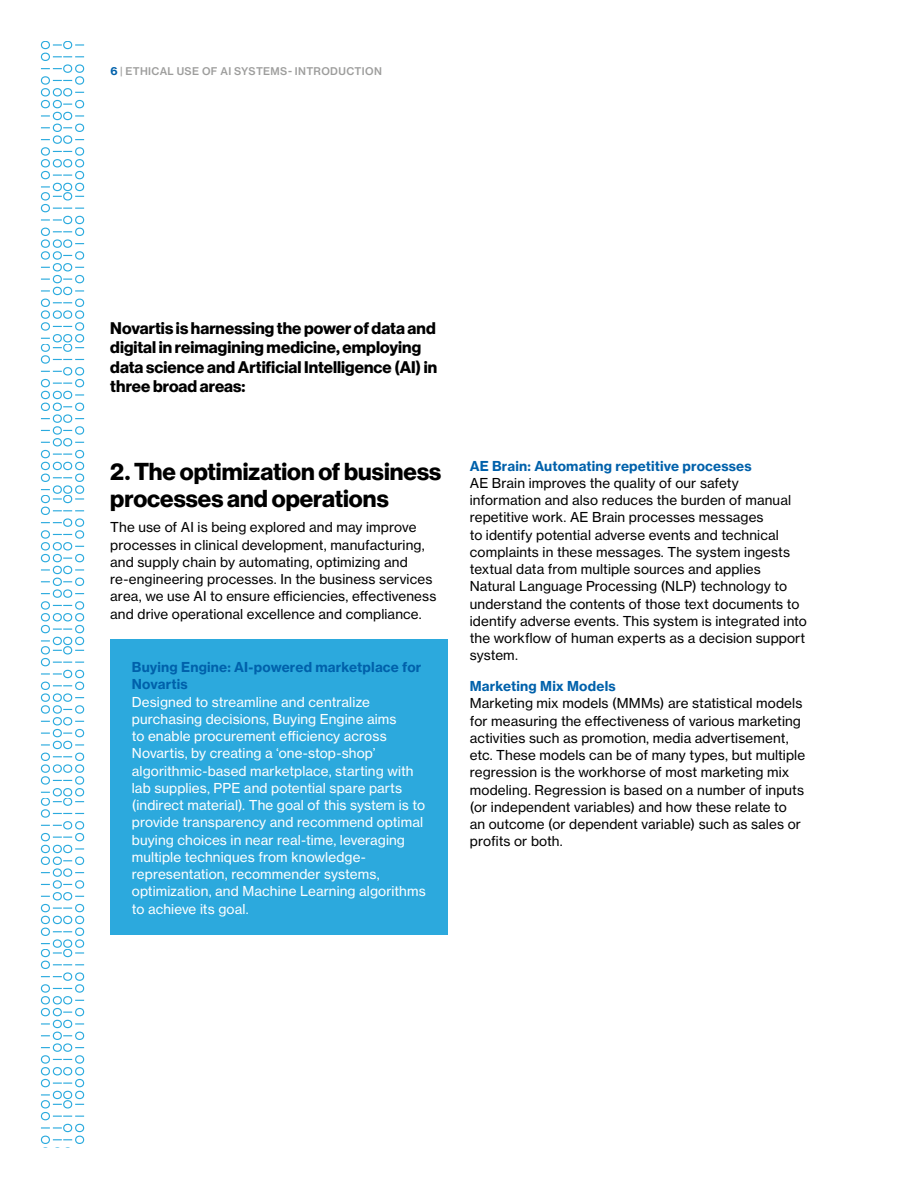
<style>
.page{position:relative;width:918px;height:1188px;background:#fff}
.page>*{position:absolute;margin:0;border:0;box-sizing:border-box;transform-origin:0 0}
.t1{font:700 24px/27px "Volta Modern Display 75";color:#000}
.t2{font:700 16.5px/19.5px "Volta Modern Display 75";letter-spacing:.005em;color:#000}
.t3{font:13.5px/17.2px "Volta Modern Text 55 Roman";letter-spacing:.01em;color:#000}
.t4{font:13.5px/17.2px "Volta Modern Text 55 Roman";letter-spacing:.01em;color:#fff}
.t5{font:700 13.5px/17.2px "Volta Modern Text 75";letter-spacing:.015em;color:#0061ab}
.t6{font:500 10.5px "Volta Modern Text 65";letter-spacing:.035em;color:#9d9d9c}
.s1{font-family:"Volta Modern Text 75";font-weight:700;color:#0061ab}
</style>
<div class="page">
<svg style="left:41px;top:41px;width:44px;height:1107px"></svg>
<div style="left:110px;top:639px;width:338px;height:296px;background:#2ca9dd"></div>
<p class="t6" style="left:110px;top:65px;width:273px"><span class="s1">6</span> | ETHICAL USE OF AI SYSTEMS- INTRODUCTION</p>
<p class="t2" style="left:110px;top:318px;width:329px">Novartis is harnessing the power of data and digital in reimagining medicine, employing data science and Artificial Intelligence (AI) in three broad areas:</p>
<h1 class="t1" style="left:110px;top:458px;width:333px">2. The optimization of business processes and operations</h1>
<p class="t3" style="left:110px;top:519px;width:328px">The use of AI is being explored and may improve processes in clinical development, manufacturing, and supply chain by automating, optimizing and re-engineering processes. In the business services area, we use AI to ensure efficiencies, effectiveness and drive operational excellence and compliance.</p>
<p class="t5" style="left:132px;top:658px;width:291px">Buying Engine: AI-powered marketplace for<br>Novartis</p>
<p class="t4" style="left:132px;top:693px;width:296px">Designed to streamline and centralize purchasing decisions, Buying Engine aims<br>to enable procurement efficiency across Novartis, by creating a ‘one-stop-shop’ algorithmic-based marketplace, starting with lab supplies, PPE and potential spare parts (indirect material). The goal of this system is to provide transparency and recommend optimal buying choices in near real-time, leveraging multiple techniques from knowledge&shy;representation, recommender systems, optimization, and Machine Learning algorithms to achieve its goal.</p>
<p class="t5" style="left:470px;top:457px;width:283px">AE Brain: Automating repetitive processes</p>
<p class="t3" style="left:470px;top:474px;width:339px">AE Brain improves the quality of our safety information and also reduces the burden of manual repetitive work. AE Brain processes messages<br>to identify potential adverse events and technical complaints in these messages. The system ingests textual data from multiple sources and applies Natural Language Processing (NLP) technology to understand the contents of those text documents to identify adverse events. This system is integrated into the workflow of human experts as a decision support system.</p>
<p class="t5" style="left:470px;top:678px;width:148px">Marketing Mix Models</p>
<p class="t3" style="left:470px;top:695px;width:337px">Marketing mix models (MMMs) are statistical models for measuring the effectiveness of various marketing activities such as promotion, media advertisement, etc. These models can be of many types, but multiple regression is the workhorse of most marketing mix modeling. Regression is based on a number of inputs (or independent variables) and how these relate to an outcome (or dependent variable) such as sales or profits or both.</p>
</div>
